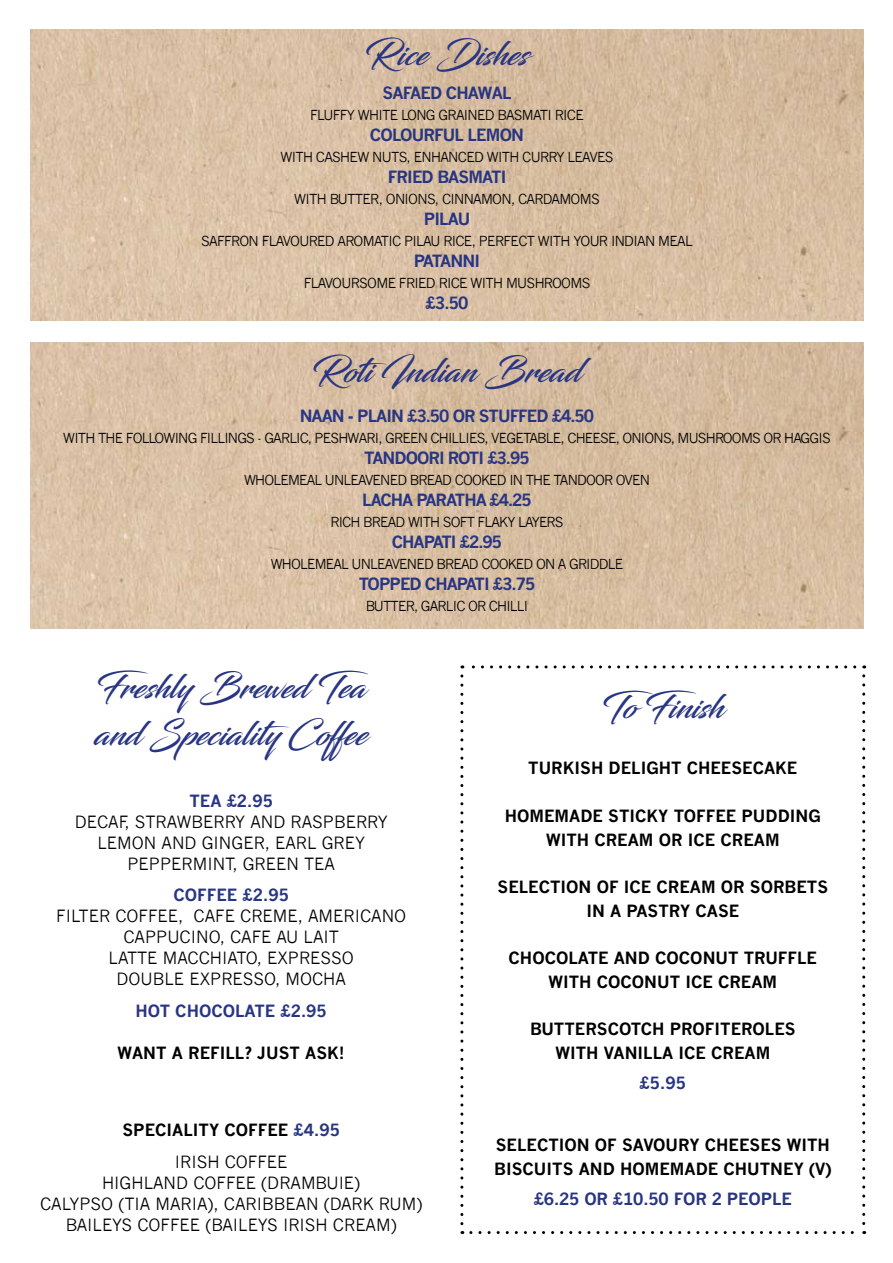
<style>
.page{position:relative;width:893px;height:1263px;background:#fff}
.page>*{position:absolute;margin:0;border:0;box-sizing:border-box;transform-origin:0 0}
.t1{font:33px/46.5px "Blacksword";color:#283583}
.t2{font:700 16.5px/23.7px "News Gothic";color:#000;text-align:center}
.t3{font:16.5px/21px "News Gothic";color:#000;text-align:center}
.t4{font:700 16.5px "News Gothic";letter-spacing:-.06em;color:#283583}
.t5{font:700 16.5px "News Gothic";color:#283583}
.t6{font:700 16.5px "News Gothic";letter-spacing:-.01em;color:#283583}
.t7{font:700 16.5px "News Gothic";letter-spacing:-.09em;color:#283583}
.t8{font:13.5px "News Gothic";letter-spacing:-.06em;color:#000}
.s1{color:#283583}
.s2{font-weight:400}
</style>
<div class="page">
<svg style="left:460px;top:676px;width:3px;height:558px"></svg>
<svg style="left:471px;top:1231px;width:394px;height:3px"></svg>
<svg style="left:862px;top:665px;width:3px;height:558px"></svg>
<svg style="left:462px;top:665px;width:393px;height:3px"></svg>
<img style="left:30px;top:29px;width:834px;height:292px">
<img style="left:30px;top:342px;width:834px;height:287px">
<h1 class="t1" style="left:365px;top:31px;width:165px">Rice Dishes</h1>
<p class="t4" style="left:383px;top:83px;width:130px">SAFAED CHAWAL</p>
<p class="t8" style="left:310px;top:107px;width:275px">FLUFFY WHITE LONG GRAINED BASMATI RICE</p>
<p class="t4" style="left:370px;top:125px;width:156px">COLOURFUL LEMON</p>
<p class="t8" style="left:280px;top:149px;width:335px">WITH CASHEW NUTS, ENHANCED WITH CURRY LEAVES</p>
<p class="t4" style="left:388px;top:167px;width:120px">FRIED BASMATI</p>
<p class="t8" style="left:294px;top:191px;width:307px">WITH BUTTER, ONIONS, CINNAMON, CARDAMOMS</p>
<p class="t4" style="left:424px;top:209px;width:48px">PILAU</p>
<p class="t8" style="left:201px;top:233px;width:493px">SAFFRON FLAVOURED AROMATIC PILAU RICE, PERFECT WITH YOUR INDIAN MEAL</p>
<p class="t7" style="left:414px;top:251px;width:68px">PATANNI</p>
<p class="t8" style="left:304px;top:275px;width:288px">FLAVOURSOME FRIED RICE WITH MUSHROOMS</p>
<p class="t4" style="left:425px;top:293px;width:45px">£3.50</p>
<h1 class="t1" style="left:313px;top:347px;width:270px">Roti Indian Bread</h1>
<p class="t4" style="left:300px;top:406px;width:296px">NAAN - PLAIN £3.50 OR STUFFED £4.50</p>
<p class="t8" style="left:63px;top:431px;width:769px">WITH THE FOLLOWING FILLINGS - GARLIC, PESHWARI, GREEN CHILLIES, VEGETABLE, CHEESE, ONIONS, MUSHROOMS OR HAGGIS</p>
<p class="t4" style="left:364px;top:448px;width:167px">TANDOORI ROTI £3.95</p>
<p class="t8" style="left:244px;top:473px;width:407px">WHOLEMEAL UNLEAVENED BREAD COOKED IN THE TANDOOR OVEN</p>
<p class="t4" style="left:362px;top:490px;width:171px">LACHA PARATHA £4.25</p>
<p class="t8" style="left:330px;top:515px;width:235px">RICH BREAD WITH SOFT FLAKY LAYERS</p>
<p class="t4" style="left:392px;top:532px;width:112px">CHAPATI £2.95</p>
<p class="t8" style="left:271px;top:557px;width:354px">WHOLEMEAL UNLEAVENED BREAD COOKED ON A GRIDDLE</p>
<p class="t4" style="left:359px;top:574px;width:178px">TOPPED CHAPATI £3.75</p>
<p class="t8" style="left:366px;top:599px;width:164px">BUTTER, GARLIC OR CHILLI</p>
<h1 class="t1" style="left:95px;top:664px;width:275px">Freshly Brewed Tea and Speciality Coffee</h1>
<p class="t4" style="left:189px;top:791px;width:85px">TEA £2.95</p>
<p class="t3" style="left:75px;top:811px;width:315px">DECAF, STRAWBERRY AND RASPBERRY<br>LEMON AND GINGER, EARL GREY<br>PEPPERMINT, GREEN TEA</p>
<p class="t5" style="left:173px;top:885px;width:117px">COFFEE £2.95</p>
<p class="t3" style="left:56px;top:906px;width:351px">FILTER COFFEE, CAFE CREME, AMERICANO<br>CAPPUCINO, CAFE AU LAIT<br>LATTE MACCHIATO, EXPRESSO<br>DOUBLE EXPRESSO, MOCHA</p>
<p class="t5" style="left:136px;top:1001px;width:193px">HOT CHOCOLATE £2.95</p>
<p class="t2" style="left:118px;top:1041px;width:229px">WANT A REFILL? JUST ASK!</p>
<p class="t2" style="left:122px;top:1114px;width:219px;line-height:31.5px">SPECIALITY COFFEE <span class="s1">£4.95<br></span><span class="s2">IRISH COFFEE</span></p>
<p class="t3" style="left:40px;top:1172px;width:384px">HIGHLAND COFFEE (DRAMBUIE)<br>CALYPSO (TIA MARIA), CARIBBEAN (DARK RUM)<br>BAILEYS COFFEE (BAILEYS IRISH CREAM)</p>
<h1 class="t1" style="left:602px;top:683px;width:124px">To Finish</h1>
<p class="t2" style="left:528px;top:756px;width:271px">TURKISH DELIGHT CHEESECAKE</p>
<p class="t2" style="left:505px;top:804px;width:318px">HOMEMADE STICKY TOFFEE PUDDING<br>WITH CREAM OR ICE CREAM</p>
<p class="t2" style="left:497px;top:875px;width:332px">SELECTION OF ICE CREAM OR SORBETS<br>IN A PASTRY CASE</p>
<p class="t2" style="left:509px;top:946px;width:310px">CHOCOLATE AND COCONUT TRUFFLE<br>WITH COCONUT ICE CREAM</p>
<p class="t2" style="left:530px;top:1017px;width:267px">BUTTERSCOTCH PROFITEROLES<br>WITH VANILLA ICE CREAM</p>
<p class="t4" style="left:640px;top:1073px;width:48px">£5.95</p>
<p class="t2" style="left:494px;top:1133px;width:339px;text-align:left">SELECTION OF SAVOURY CHEESES WITH<br>BISCUITS AND HOMEMADE CHUTNEY (V)</p>
<p class="t6" style="left:534px;top:1188px;width:260px">£6.25 OR £10.50 FOR 2 PEOPLE</p>
</div>
